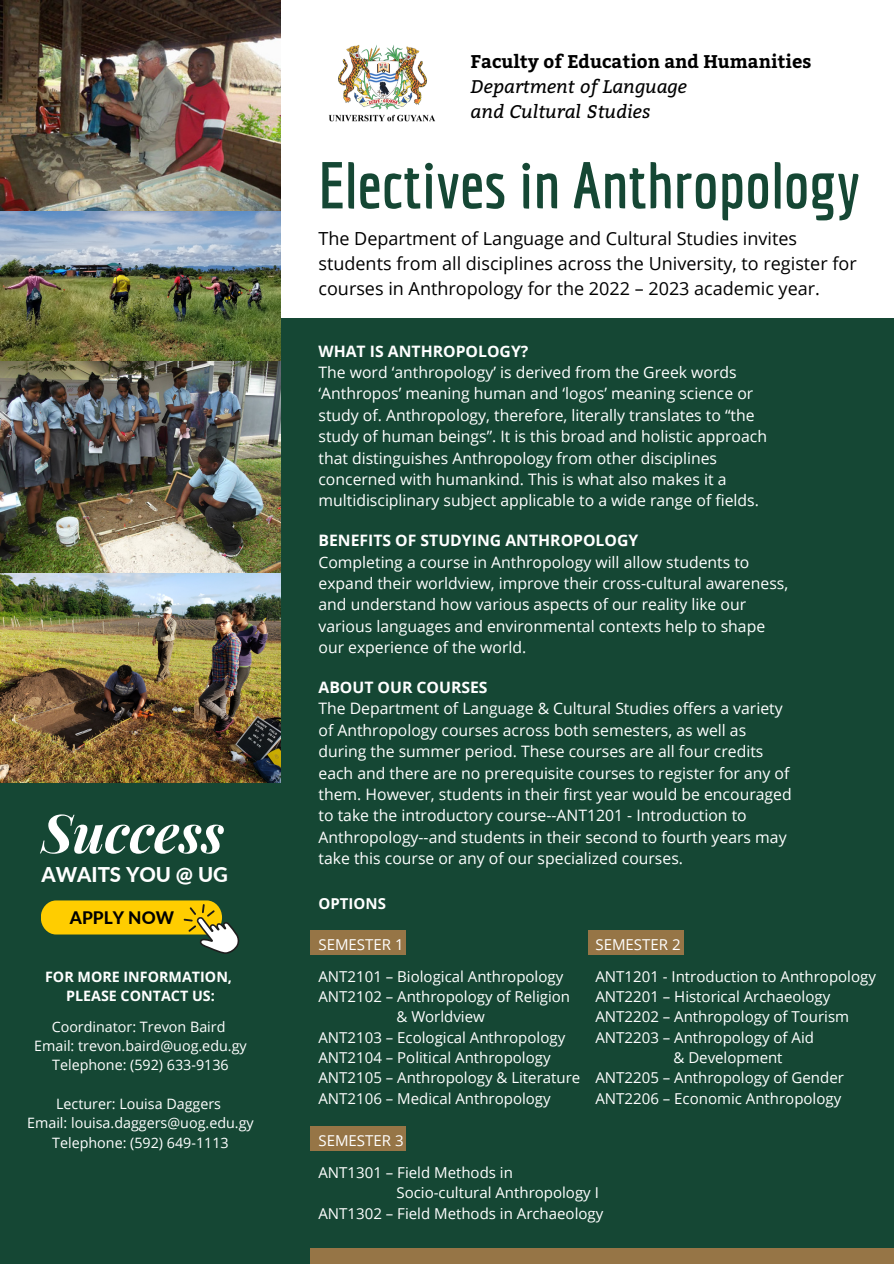
<style>
.page{position:relative;width:894px;height:1264px;background:#fff}
.page>*{position:absolute;margin:0;border:0;box-sizing:border-box;transform-origin:0 0}
.t1{font:700 64.35px "Economica";color:#154734}
.t2{font:italic 700 53.4px "Playfair Display";color:#fff}
.t3{font:800 20.4px "Lato";color:#fff}
.t4{font:italic 18.3px/24.9px "Bitter";color:#000}
.t5{font:700 18.3px "Bitter";color:#000}
.t6{font:18px/24.8px "Open Sans";color:#000}
.t7{font:800 17.25px "Lato";color:#000}
.t8{font:15.75px/21.5px "Open Sans";color:#fff}
.t9{font:700 15.75px "Open Sans";color:#fff}
.t10{font:15px/32.2px "Open Sans";color:#fff}
.t11{font:700 15px "Open Sans";color:#fff}
.t12{font:14.25px/19.4px "Open Sans";color:#fff;text-align:center}
.t13{font:700 14.25px/19.4px "Open Sans";color:#fff;text-align:center}
</style>
<div class="page">
<div style="left:0;top:318px;width:893px;height:945px;background:#154734"></div>
<img style="left:0;top:0;width:280px;height:783px">
<img style="left:329px;top:45px;width:106px;height:77px">
<div style="left:310px;top:1248px;width:583px;height:15px;background:#967546"></div>
<div style="left:310px;top:929px;width:96px;height:25px;background:#967546"></div>
<div style="left:588px;top:929px;width:95px;height:25px;background:#967546"></div>
<div style="left:310px;top:1125px;width:96px;height:25px;background:#967546"></div>
<div style="left:41px;top:900px;width:181px;height:34px;background:#ffcd00;border-radius:16px"></div>
<svg style="left:183px;top:904px;width:57px;height:50px"></svg>
<h2 class="t2" style="left:41px;top:795px;width:184px">Success</h2>
<p class="t3" style="left:41px;top:861px;width:188px">AWAITS YOU @ UG</p>
<p class="t7" style="left:70px;top:906px;width:105px">APPLY NOW</p>
<p class="t13" style="left:45px;top:966px;width:188px">FOR MORE INFORMATION,<br>PLEASE CONTACT US:</p>
<p class="t12" style="left:34px;top:1016px;width:214px">Coordinator: Trevon Baird<br>Email: trevon.baird@uog.edu.gy<br>Telephone: (592) 633-9136</p>
<p class="t12" style="left:27px;top:1093px;width:228px">Lecturer: Louisa Daggers<br>Email: louisa.daggers@uog.edu.gy<br>Telephone: (592) 649-1113</p>
<p class="t5" style="left:470px;top:48px;width:342px">Faculty of Education and Humanities</p>
<p class="t4" style="left:470px;top:73px;width:218px">Department of Language and Cultural Studies</p>
<h1 class="t1" style="left:318px;top:147px;width:542px">Electives in Anthropology</h1>
<p class="t6" style="left:318px;top:226px;width:539px">The Department of Language and Cultural Studies invites students from all disciplines across the University, to register for courses in Anthropology for the 2022 – 2023 academic year.</p>
<p class="t9" style="left:318px;top:340px;width:211px">WHAT IS ANTHROPOLOGY?</p>
<p class="t8" style="left:318px;top:361px;width:450px">The word ‘anthropology’ is derived from the Greek words ‘Anthropos’ meaning human and ‘logos’ meaning science or study of. Anthropology, therefore, literally translates to “the study of human beings”. It is this broad and holistic approach that distinguishes Anthropology from other disciplines concerned with humankind. This is what also makes it a multidisciplinary subject applicable to a wide range of fields.</p>
<p class="t9" style="left:318px;top:529px;width:321px">BENEFITS OF STUDYING ANTHROPOLOGY</p>
<p class="t8" style="left:318px;top:550px;width:471px">Completing a course in Anthropology will allow students to expand their worldview, improve their cross-cultural awareness, and understand how various aspects of our reality like our various languages and environmental contexts help to shape our experience of the world.</p>
<p class="t9" style="left:318px;top:676px;width:171px">ABOUT OUR COURSES</p>
<p class="t8" style="left:318px;top:697px;width:474px">The Department of Language &amp; Cultural Studies offers a variety of Anthropology courses across both semesters, as well as during the summer period. These courses are all four credits each and there are no prerequisite courses to register for any of them. However, students in their first year would be encouraged to take the introductory course--ANT1201 - Introduction to Anthropology--and students in their second to fourth years may take this course or any of our specialized courses.</p>
<p class="t11" style="left:318px;top:893px;width:69px">OPTIONS</p>
<p class="t10" style="left:318px;top:927px;width:246px">SEMESTER 1<br>ANT2101 – Biological Anthropology</p>
<p class="t10" style="left:318px;top:980px;width:253px">ANT2102 – Anthropology of Religion</p>
<p class="t10" style="left:396px;top:1000px;width:90px">&amp; Worldview</p>
<p class="t10" style="left:318px;top:1020px;width:248px">ANT2103 – Ecological Anthropology</p>
<p class="t10" style="left:318px;top:1041px;width:233px">ANT2104 – Political Anthropology</p>
<p class="t10" style="left:318px;top:1061px;width:263px">ANT2105 – Anthropology &amp; Literature</p>
<p class="t10" style="left:318px;top:1081px;width:234px">ANT2106 – Medical Anthropology</p>
<p class="t10" style="left:595px;top:927px;width:282px">SEMESTER 2<br>ANT1201 - Introduction to Anthropology</p>
<p class="t10" style="left:595px;top:980px;width:236px">ANT2201 – Historical Archaeology</p>
<p class="t10" style="left:595px;top:1000px;width:255px">ANT2202 – Anthropology of Tourism</p>
<p class="t10" style="left:595px;top:1020px;width:220px">ANT2203 – Anthropology of Aid</p>
<p class="t10" style="left:673px;top:1041px;width:111px">&amp; Development</p>
<p class="t10" style="left:595px;top:1061px;width:250px">ANT2205 – Anthropology of Gender</p>
<p class="t10" style="left:595px;top:1081px;width:247px">ANT2206 – Economic Anthropology</p>
<p class="t10" style="left:318px;top:1123px;width:196px">SEMESTER 3<br>ANT1301 – Field Methods in</p>
<p class="t10" style="left:318px;top:1182px;width:286px;line-height:20.2px;text-align:right">Socio-cultural Anthropology I<br>ANT1302 – Field Methods in Archaeology</p>
</div>
